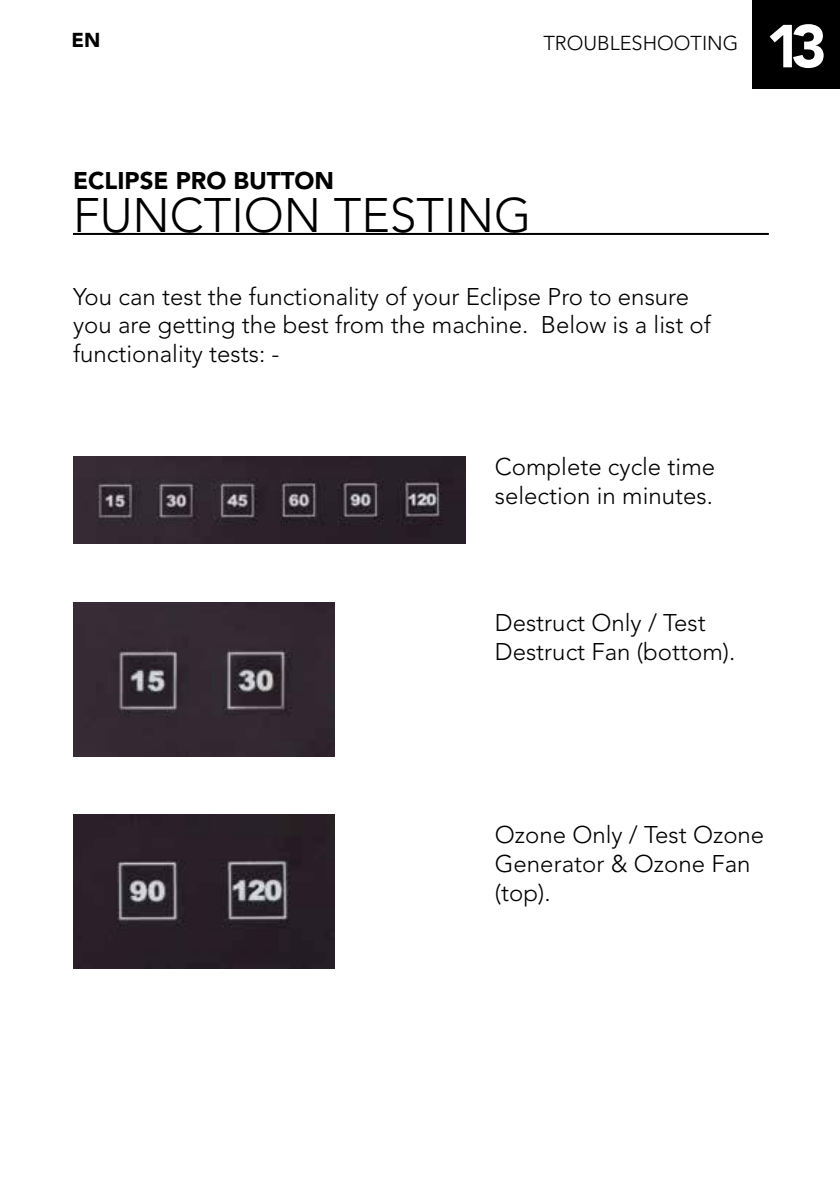
<style>
.page{position:relative;width:840px;height:1191px;background:#fff}
.page>*{position:absolute;margin:0;border:0;box-sizing:border-box;transform-origin:0 0}
.t1{font:900 60px "Avenir LT Std";color:#fff}
.t2{font:300 48px "Avenir LT Std";color:#000}
.t3{font:300 24px/28.8px "Avenir LT Std";color:#000}
.t4{font:900 24px "Avenir LT Std";color:#000}
.t5{font:300 20px "Avenir LT Std";color:#000}
.t6{font:900 20px "Avenir LT Std";color:#000}
</style>
<div class="page">
<div style="left:751px;top:0;width:88px;height:89px;background:#000"></div>
<hr style="left:73px;top:233px;width:695px;height:2px;background:#000">
<img style="left:73px;top:456px;width:392px;height:87px">
<img style="left:73px;top:602px;width:261px;height:154px">
<img style="left:73px;top:814px;width:261px;height:155px">
<p class="t6" style="left:72px;top:28px;width:30px">EN</p>
<p class="t5" style="left:543px;top:31px;width:196px">TROUBLESHOOTING</p>
<h1 class="t1" style="left:765px;top:10px;width:62px">13</h1>
<p class="t4" style="left:73px;top:166px;width:262px">ECLIPSE PRO BUTTON</p>
<h2 class="t2" style="left:73px;top:187px;width:459px">FUNCTION TESTING</h2>
<p class="t3" style="left:73px;top:282px;width:639px">You can test the functionality of your Eclipse Pro to ensure you are getting the best from the machine. Below is a list of functionality tests: -</p>
<p class="t3" style="left:494px;top:452px;width:222px">Complete cycle time selection in minutes.</p>
<p class="t3" style="left:494px;top:608px;width:242px">Destruct Only / Test<br>Destruct Fan (bottom).</p>
<p class="t3" style="left:494px;top:820px;width:271px">Ozone Only / Test Ozone<br>Generator &amp; Ozone Fan (top).</p>
</div>
